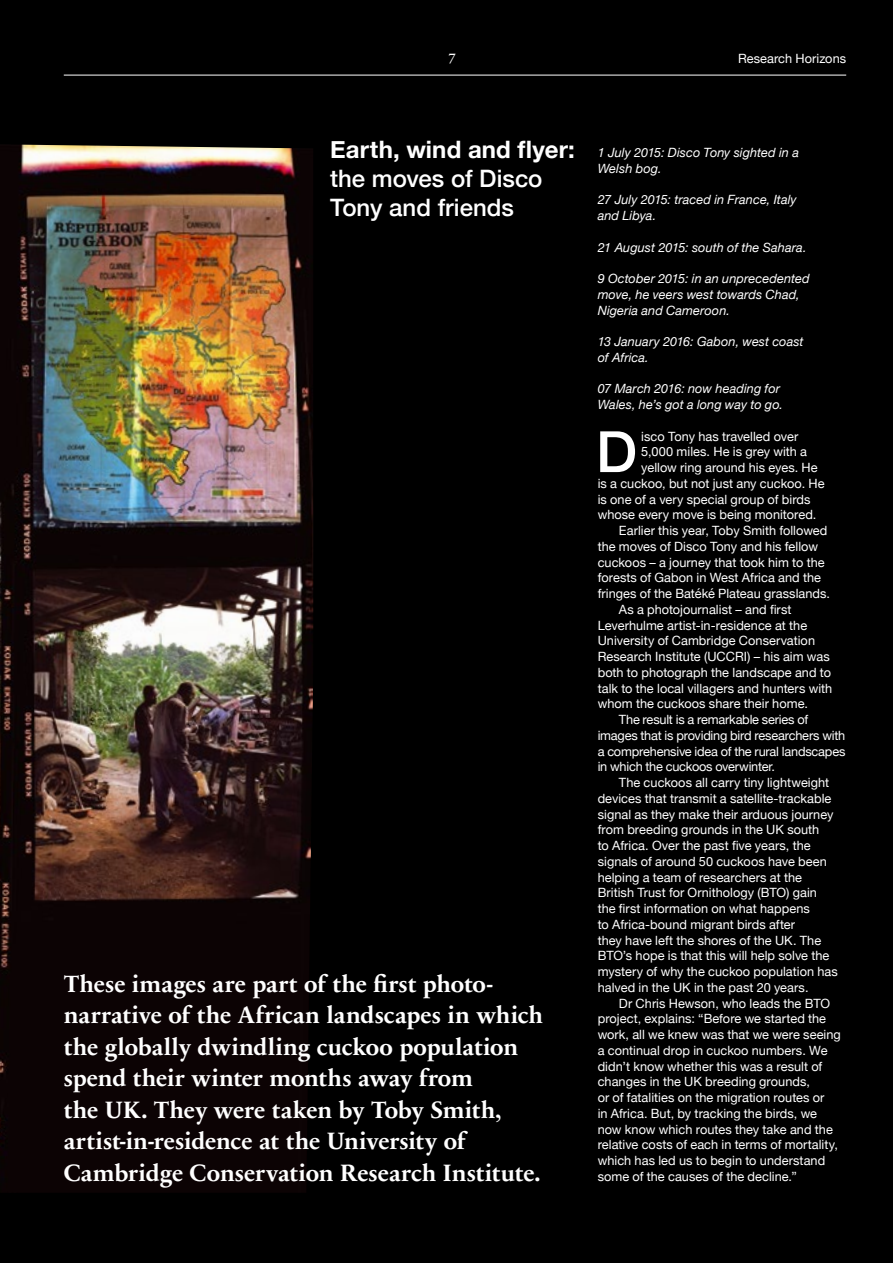
<style>
.page{position:relative;width:893px;height:1263px;background:#000}
.page>*{position:absolute;margin:0;border:0;box-sizing:border-box;transform-origin:0 0}
.t1{font:500 57px "Helvetica Neue";color:#fff}
.t2{font:700 24px/31.5px "Sabon Next LT Pro";letter-spacing:-.005em;color:#fff}
.t3{font:500 24px/28.8px "Helvetica Neue";color:#fff}
.t4{font:700 24px "Helvetica Neue";letter-spacing:.005em;color:#fff}
.t5{font:15px "Sabon Next LT";color:#fff}
.t6{font:12.75px "Helvetica Neue";color:#fff}
.t7{font:italic 12.75px/15.8px "Helvetica Neue";letter-spacing:.005em;color:#fff}
.t8{font:12.75px "Helvetica Neue";letter-spacing:-.02em;color:#fff}
</style>
<div class="page">
<img style="left:0;top:144px;width:313px;height:1049px">
<hr style="left:64px;top:75px;width:782px;height:1px;background:#fff">
<p class="t5" style="left:448px;top:49px;width:9px">7</p>
<p class="t6" style="left:738px;top:49px;width:110px">Research Horizons</p>
<h2 class="t4" style="left:330px;top:131px;width:246px">Earth, wind and flyer:</h2>
<h2 class="t3" style="left:330px;top:162px;width:214px">the moves of Disco<br>Tony and friends</h2>
<p class="t2" style="left:64px;top:967px;width:481px">These images are part of the first photo&shy;narrative of the African landscapes in which the globally dwindling cuckoo population spend their winter months away from<br>the UK. They were taken by Toby Smith, artist-in-residence at the University of Cambridge Conservation Research Institute.</p>
<p class="t7" style="left:598px;top:145px;width:203px">1 July 2015: Disco Tony sighted in a<br>Welsh bog.</p>
<p class="t7" style="left:598px;top:193px;width:201px">27 July 2015: traced in France, Italy and Libya.</p>
<p class="t7" style="left:598px;top:240px;width:210px">21 August 2015: south of the Sahara.</p>
<p class="t7" style="left:598px;top:271px;width:213px">9 October 2015: in an unprecedented move, he veers west towards Chad,<br>Nigeria and Cameroon.</p>
<p class="t7" style="left:598px;top:334px;width:207px">13 January 2016: Gabon, west coast of Africa.</p>
<p class="t7" style="left:598px;top:382px;width:187px">07 March 2016: now heading for<br>Wales, he’s got a long way to go.</p>
<p class="t6" style="left:641px;top:427px;width:159px">isco Tony has travelled over</p>
<p class="t6" style="left:641px;top:443px;width:167px">5,000 miles. He is grey with a</p>
<p class="t6" style="left:641px;top:458px;width:178px">yellow ring around his eyes. He</p>
<p class="t6" style="left:598px;top:474px;width:228px">is a cuckoo, but not just any cuckoo. He</p>
<p class="t6" style="left:598px;top:490px;width:214px">is one of a very special group of birds</p>
<p class="t6" style="left:598px;top:506px;width:220px">whose every move is being monitored.</p>
<p class="t6" style="left:619px;top:521px;width:210px">Earlier this year, Toby Smith followed</p>
<p class="t6" style="left:598px;top:537px;width:222px">the moves of Disco Tony and his fellow</p>
<p class="t6" style="left:598px;top:553px;width:228px">cuckoos – a journey that took him to the</p>
<p class="t6" style="left:598px;top:569px;width:225px">forests of Gabon in West Africa and the</p>
<p class="t6" style="left:598px;top:584px;width:234px">fringes of the Batéké Plateau grasslands.</p>
<p class="t6" style="left:619px;top:600px;width:174px">As a photojournalist – and first</p>
<p class="t6" style="left:598px;top:616px;width:211px">Leverhulme artist-in-residence at the</p>
<p class="t6" style="left:598px;top:632px;width:219px">University of Cambridge Conservation</p>
<p class="t6" style="left:598px;top:647px;width:234px">Research Institute (UCCRI) – his aim was</p>
<p class="t6" style="left:598px;top:663px;width:235px">both to photograph the landscape and to</p>
<p class="t6" style="left:598px;top:679px;width:236px">talk to the local villagers and hunters with</p>
<p class="t6" style="left:598px;top:694px;width:212px">whom the cuckoos share their home.</p>
<p class="t6" style="left:619px;top:710px;width:191px">The result is a remarkable series of</p>
<p class="t8" style="left:598px;top:726px;width:249px">images that is providing bird researchers with</p>
<p class="t6" style="left:598px;top:742px;width:249px">a comprehensive idea of the rural landscapes</p>
<p class="t8" style="left:598px;top:757px;width:179px">in which the cuckoos overwinter.</p>
<p class="t6" style="left:619px;top:773px;width:212px">The cuckoos all carry tiny lightweight</p>
<p class="t6" style="left:598px;top:789px;width:235px">devices that transmit a satellite-trackable</p>
<p class="t6" style="left:598px;top:805px;width:237px">signal as they make their arduous journey</p>
<p class="t6" style="left:598px;top:820px;width:223px">from breeding grounds in the UK south</p>
<p class="t6" style="left:598px;top:836px;width:214px">to Africa. Over the past five years, the</p>
<p class="t6" style="left:598px;top:852px;width:231px">signals of around 50 cuckoos have been</p>
<p class="t6" style="left:598px;top:868px;width:206px">helping a team of researchers at the</p>
<p class="t6" style="left:598px;top:883px;width:221px">British Trust for Ornithology (BTO) gain</p>
<p class="t6" style="left:598px;top:899px;width:214px">the first information on what happens</p>
<p class="t6" style="left:598px;top:915px;width:199px">to Africa-bound migrant birds after</p>
<p class="t6" style="left:598px;top:931px;width:225px">they have left the shores of the UK. The</p>
<p class="t6" style="left:598px;top:946px;width:233px">BTO’s hope is that this will help solve the</p>
<p class="t6" style="left:598px;top:962px;width:242px">mystery of why the cuckoo population has</p>
<p class="t6" style="left:598px;top:978px;width:212px">halved in the UK in the past 20 years.</p>
<p class="t6" style="left:619px;top:994px;width:213px">Dr Chris Hewson, who leads the BTO</p>
<p class="t6" style="left:598px;top:1009px;width:230px">project, explains: “Before we started the</p>
<p class="t6" style="left:598px;top:1025px;width:245px">work, all we knew was that we were seeing</p>
<p class="t6" style="left:598px;top:1041px;width:231px">a continual drop in cuckoo numbers. We</p>
<p class="t6" style="left:598px;top:1057px;width:226px">didn’t know whether this was a result of</p>
<p class="t6" style="left:598px;top:1072px;width:214px">changes in the UK breeding grounds,</p>
<p class="t6" style="left:598px;top:1088px;width:228px">or of fatalities on the migration routes or</p>
<p class="t6" style="left:598px;top:1104px;width:221px">in Africa. But, by tracking the birds, we</p>
<p class="t6" style="left:598px;top:1120px;width:237px">now know which routes they take and the</p>
<p class="t6" style="left:598px;top:1135px;width:242px">relative costs of each in terms of mortality,</p>
<p class="t6" style="left:598px;top:1151px;width:229px">which has led us to begin to understand</p>
<p class="t6" style="left:598px;top:1167px;width:201px">some of the causes of the decline.”</p>
<h1 class="t1" style="left:596px;top:406px;width:43px">D</h1>
</div>
